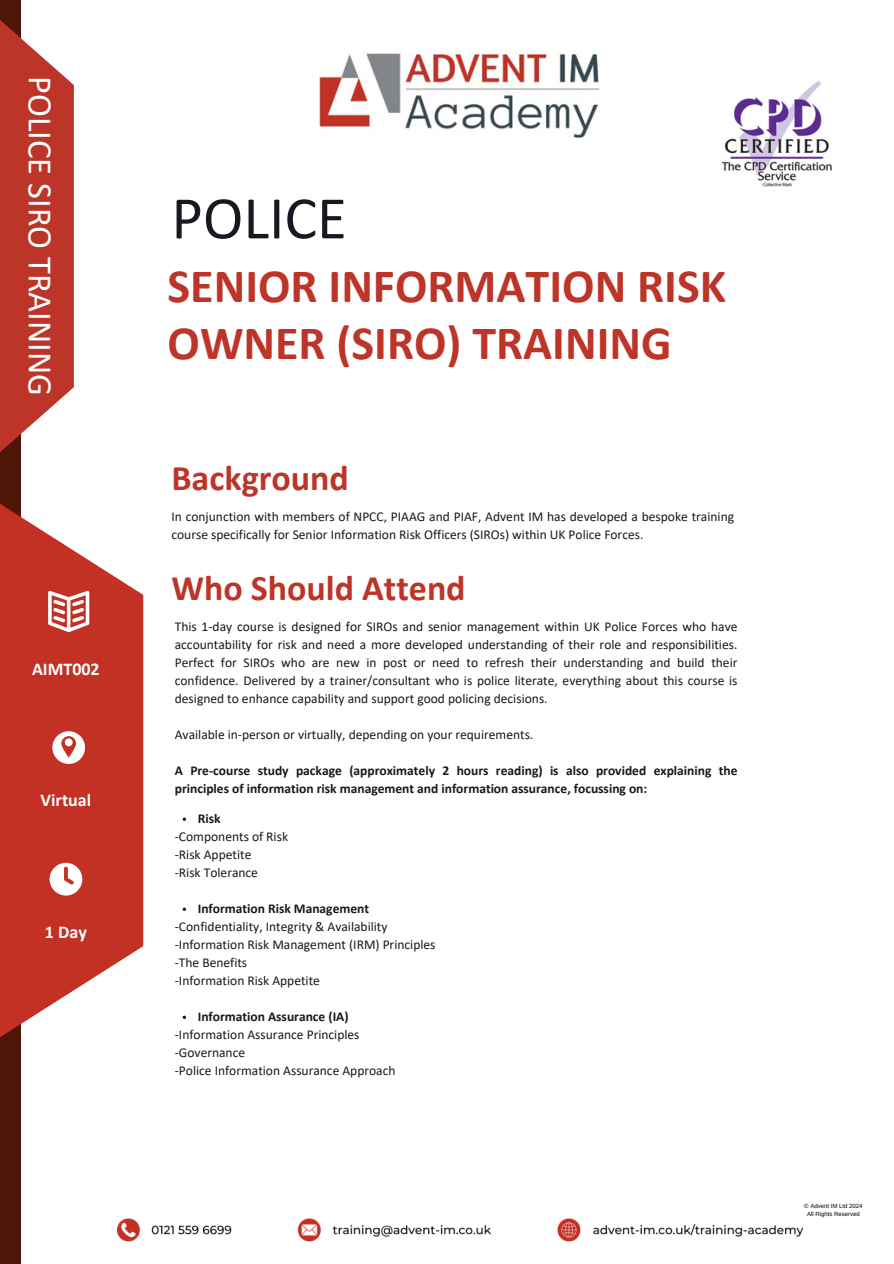
<style>
.page{position:relative;width:894px;height:1264px;background:#fff}
.page>*{position:absolute;margin:0;border:0;box-sizing:border-box;transform-origin:0 0}
.t1{font:61.05px "Calibri";color:#1b161f}
.t2{font:700 48px/57.3px "Calibri";color:#bd3428}
.t3{font:700 36px "Calibri";color:#bd3428}
.t4{font:34.5px "Calibri";color:#fff}
.t5{font:700 18px "Calibri";color:#fff}
.t6{font:13.5px/18px "Calibri";color:#1b161f}
.t7{font:700 13.5px/18px "Calibri";color:#1b161f}
.t8{font:6px "Arimo";color:#000}
</style>
<div class="page">
<div style="left:0;top:0;width:21px;height:1263px;background:#4d1607"></div>
<svg style="left:0;top:20px;width:74px;height:309px;background:#c2473c"></svg>
<img style="left:319px;top:53px;width:281px;height:85px">
<svg style="left:0;top:329px;width:143px;height:708px;fill:#c33024"></svg>
<img style="left:721px;top:80px;width:111px;height:107px">
<svg style="left:48px;top:591px;width:41px;height:41px"></svg>
<svg style="left:52px;top:731px;width:33px;height:32px"></svg>
<svg style="left:50px;top:862px;width:32px;height:33px"></svg>
<img style="left:118px;top:1218px;width:686px;height:24px">
<svg style="left:183px;top:817px;width:3px;height:4px"></svg>
<svg style="left:183px;top:907px;width:3px;height:4px"></svg>
<svg style="left:183px;top:1015px;width:3px;height:4px"></svg>
<p class="t4" style="left:55px;top:76px;width:321px;rotate:90deg">POLICE SIRO TRAINING</p>
<p class="t5" style="left:32px;top:661px;width:69px">AIMT002</p>
<p class="t5" style="left:41px;top:792px;width:52px">Virtual</p>
<p class="t5" style="left:45px;top:924px;width:43px">1 Day</p>
<h1 class="t1" style="left:171px;top:192px;width:177px">POLICE</h1>
<p class="t2" style="left:167px;top:261px;width:559px">SENIOR INFORMATION RISK<br>OWNER (SIRO) TRAINING</p>
<h2 class="t3" style="left:171px;top:463px;width:179px">Background</h2>
<h5 class="t6" style="left:171px;top:509px;width:564px">In conjunction with members of NPCC, PIAAG and PIAF, Advent IM has developed a bespoke training course specifically for Senior Information Risk Officers (SIROs) within UK Police Forces.</h5>
<p class="t3" style="left:171px;top:573px;width:295px">Who Should Attend</p>
<p class="t6" style="left:175px;top:618px;width:564px;text-align:justify">This 1-day course is designed for SIROs and senior management within UK Police Forces who have accountability for risk and need a more developed understanding of their role and responsibilities.<br>Perfect for SIROs who are new in post or need to refresh their understanding and build their confidence. Delivered by a trainer/consultant who is police literate, everything about this course is designed to enhance capability and support good policing decisions.</p>
<h6 class="t6" style="left:175px;top:726px;width:360px">Available in-person or virtually, depending on your requirements.</h6>
<p class="t7" style="left:175px;top:762px;width:564px">A Pre-course study package (approximately 2 hours reading) is also provided explaining the principles of information risk management and information assurance, focussing on:</p>
<h6 class="t7" style="left:198px;top:810px;width:24px">Risk</h6>
<h4 class="t6" style="left:175px;top:828px;width:115px">-Components of Risk</h4>
<p class="t6" style="left:175px;top:846px;width:78px">-Risk Appetite</p>
<h4 class="t6" style="left:175px;top:864px;width:85px">-Risk Tolerance</h4>
<p class="t7" style="left:198px;top:900px;width:173px">Information Risk Management</p>
<p class="t6" style="left:175px;top:918px;width:214px">-Confidentiality, Integrity &amp; Availability</p>
<p class="t6" style="left:175px;top:936px;width:262px">-Information Risk Management (IRM) Principles</p>
<p class="t6" style="left:175px;top:954px;width:74px">-The Benefits</p>
<p class="t6" style="left:175px;top:972px;width:147px">-Information Risk Appetite</p>
<p class="t7" style="left:198px;top:1008px;width:152px">Information Assurance (IA)</p>
<p class="t6" style="left:175px;top:1026px;width:186px">-Information Assurance Principles</p>
<p class="t6" style="left:175px;top:1044px;width:72px">-Governance</p>
<p class="t6" style="left:175px;top:1062px;width:222px">-Police Information Assurance Approach</p>
<p class="t8" style="left:804px;top:1202px;width:60px">© Advent IM Ltd 2024</p>
<p class="t8" style="left:806px;top:1210px;width:54px">All Rights Reserved</p>
</div>
